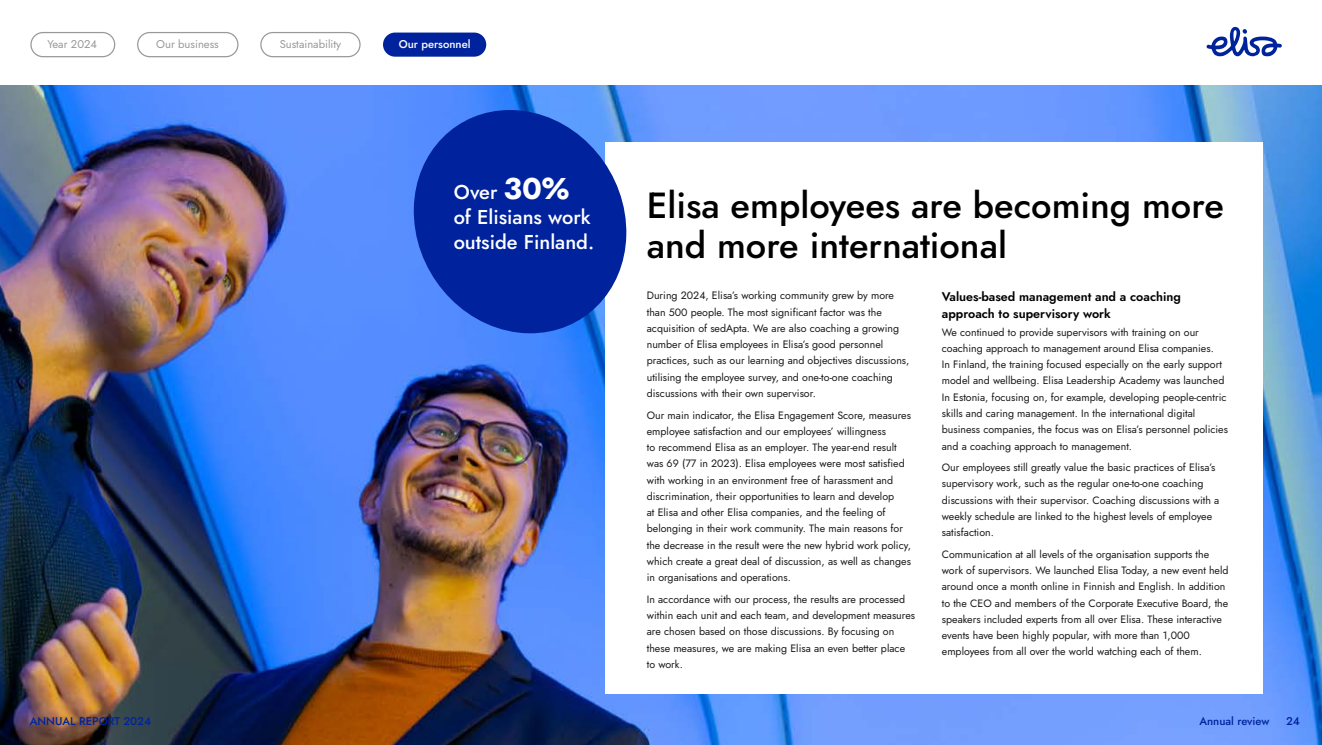
<style>
.page{position:relative;width:1322px;height:745px;background:#fff}
.page>*{position:absolute;margin:0;border:0;box-sizing:border-box;transform-origin:0 0}
.t1{font:500 36.25px/40px "Jost";color:#000}
.t2{font:500 20px/25px "Jost";color:#fff}
.t3{font:600 12.5px/16.2px "Jost";color:#000}
.t4{font:11.25px "Jost";color:#999}
.t5{font:500 11.25px "Jost";color:#00239d}
.t6{font:500 11.25px "Jost";color:#fff}
.t7{font:10.62px/16.2px "Jost";color:#1a1a1a}
.s1{font-weight:700;font-size:30px}
</style>
<div class="page">
<img style="left:0;top:85px;width:1322px;height:659px">
<div style="left:605px;top:142px;width:657px;height:551px;background:#fff"></div>
<svg style="left:412px;top:109px;width:216px;height:224px;background:#173fb3"></svg>
<svg style="left:1206px;top:27px;width:76px;height:29px"></svg>
<div style="left:137px;top:32px;width:101px;height:25px;border:1px solid #999;border-radius:12px"></div>
<div style="left:260px;top:32px;width:101px;height:25px;border:1px solid #999;border-radius:12px"></div>
<div style="left:30px;top:32px;width:85px;height:25px;border:1px solid #999;border-radius:12px"></div>
<div style="left:383px;top:33px;width:103px;height:24px;background:#00239d;border-radius:12px"></div>
<p class="t4" style="left:47px;top:37px;width:51px">Year 2024</p>
<p class="t4" style="left:156px;top:37px;width:64px">Our business</p>
<p class="t4" style="left:280px;top:37px;width:63px">Sustainability</p>
<p class="t6" style="left:399px;top:37px;width:73px">Our personnel</p>
<h2 class="t2" style="left:454px;top:179px;width:142px">Over <span class="s1">30%<br></span>of Elisians work outside Finland.</h2>
<h1 class="t1" style="left:647px;top:186px;width:578px">Elisa employees are becoming more and more international</h1>
<p class="t7" style="left:647px;top:287px;width:264px">During 2024, Elisa’s working community grew by more than 500 people. The most significant factor was the acquisition of sedApta. We are also coaching a growing number of Elisa employees in Elisa’s good personnel practices, such as our learning and objectives discussions, utilising the employee survey, and one-to-one coaching discussions with their own supervisor.</p>
<p class="t7" style="left:647px;top:406px;width:266px">Our main indicator, the Elisa Engagement Score, measures employee satisfaction and our employees’ willingness<br>to recommend Elisa as an employer. The year-end result was 69 (77 in 2023). Elisa employees were most satisfied with working in an environment free of harassment and discrimination, their opportunities to learn and develop<br>at Elisa and other Elisa companies, and the feeling of belonging in their work community. The main reasons for the decrease in the result were the new hybrid work policy, which create a great deal of discussion, as well as changes in organisations and operations.</p>
<p class="t7" style="left:647px;top:590px;width:270px">In accordance with our process, the results are processed within each unit and each team, and development measures are chosen based on those discussions. By focusing on these measures, we are making Elisa an even better place to work.</p>
<p class="t3" style="left:942px;top:289px;width:241px">Values-based management and a coaching approach to supervisory work</p>
<p class="t7" style="left:942px;top:324px;width:288px">We continued to provide supervisors with training on our coaching approach to management around Elisa companies.<br>In Finland, the training focused especially on the early support model and wellbeing. Elisa Leadership Academy was launched In Estonia, focusing on, for example, developing people-centric skills and caring management. In the international digital business companies, the focus was on Elisa’s personnel policies and a coaching approach to management.</p>
<p class="t7" style="left:942px;top:459px;width:279px">Our employees still greatly value the basic practices of Elisa’s supervisory work, such as the regular one-to-one coaching discussions with their supervisor. Coaching discussions with a weekly schedule are linked to the highest levels of employee satisfaction.</p>
<p class="t7" style="left:942px;top:545px;width:288px">Communication at all levels of the organisation supports the work of supervisors. We launched Elisa Today, a new event held around once a month online in Finnish and English. In addition to the CEO and members of the Corporate Executive Board, the speakers included experts from all over Elisa. These interactive events have been highly popular, with more than 1,000 employees from all over the world watching each of them.</p>
<p class="t5" style="left:30px;top:713px;width:123px">ANNUAL REPORT 2024</p>
<p class="t5" style="left:1199px;top:713px;width:72px">Annual review</p>
<p class="t5" style="left:1286px;top:713px;width:15px">24</p>
</div>
